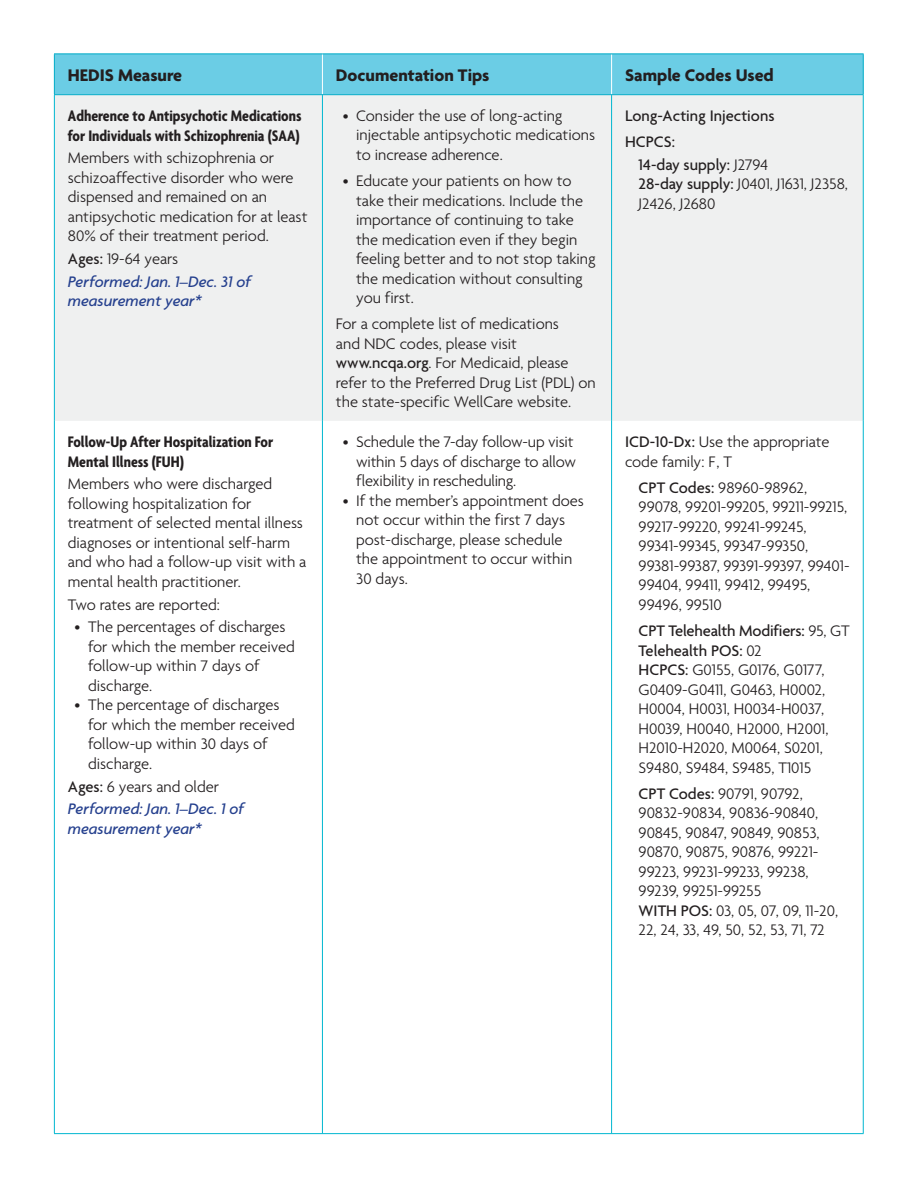
<style>
.page{position:relative;width:918px;height:1188px;background:#fff}
.page>*{position:absolute;margin:0;border:0;box-sizing:border-box;transform-origin:0 0}
.t1{font:700 18.15px "Agenda";color:#231f20}
.t2{font:300 16.5px/19.5px "Agenda";color:#231f20}
.t3{font:700 condensed 16.5px/19.5px "Agenda";color:#231f20}
.t4{font:italic 500 16.5px/22.8px "Agenda";color:#25408e}
.t5{font:500 16.5px/26.2px "Agenda";color:#231f20}
.s1{font-style:normal;color:#231f20}
.s2{font-weight:300;font-style:normal;color:#231f20}
.s3{font-weight:500}
</style>
<div class="page">
<div style="left:55px;top:55px;width:808px;height:39px;background:#6bcde5"></div>
<div style="left:55px;top:95px;width:808px;height:326px;background:#eff0f0"></div>
<hr style="left:322px;top:54px;width:1px;height:40px;background:#fff">
<hr style="left:611px;top:54px;width:1px;height:40px;background:#fff">
<hr style="left:54px;top:54px;width:268px;height:1px;background:#00abc7">
<hr style="left:54px;top:54px;width:1px;height:40px;background:#00abc7">
<hr style="left:322px;top:54px;width:542px;height:1px;background:#00abc7">
<hr style="left:863px;top:54px;width:1px;height:40px;background:#00abc7">
<hr style="left:54px;top:94px;width:810px;height:1px;background:#00abc7">
<hr style="left:54px;top:421px;width:1px;height:712px;background:#00b7d0">
<hr style="left:322px;top:421px;width:1px;height:712px;background:#00b7d0">
<hr style="left:611px;top:421px;width:1px;height:712px;background:#00b7d0">
<hr style="left:863px;top:421px;width:1px;height:712px;background:#00b7d0">
<hr style="left:54px;top:95px;width:1px;height:326px;background:#00b7d0">
<hr style="left:322px;top:95px;width:1px;height:326px;background:#00b7d0">
<hr style="left:611px;top:95px;width:1px;height:326px;background:#00b7d0">
<hr style="left:863px;top:95px;width:1px;height:326px;background:#00b7d0">
<hr style="left:54px;top:1133px;width:810px;height:1px;background:#00b7d0">
<p class="t1" style="left:68px;top:64px;width:116px">HEDIS Measure</p>
<p class="t1" style="left:336px;top:64px;width:155px">Documentation Tips</p>
<p class="t1" style="left:625px;top:64px;width:150px">Sample Codes Used</p>
<p class="t3" style="left:68px;top:107px;width:235px">Adherence to Antipsychotic Medications for Individuals with Schizophrenia (SAA)</p>
<p class="t2" style="left:68px;top:150px;width:241px">Members with schizophrenia or schizoaffective disorder who were dispensed and remained on an antipsychotic medication for at least<br>80% of their treatment period.</p>
<p class="t4" style="left:68px;top:247px;width:185px"><span class="s1">Ages:</span> <span class="s2">19-64 years<br></span>Performed: Jan. 1–Dec. 31 of</p>
<p class="t4" style="left:68px;top:289px;width:135px">measurement year*</p>
<p class="t2" style="left:356px;top:107px;width:240px;text-indent:-13px">• Consider the use of long-acting injectable antipsychotic medications to increase adherence.</p>
<p class="t2" style="left:356px;top:172px;width:241px;text-indent:-13px">• Educate your patients on how to take their medications. Include the importance of continuing to take the medication even if they begin feeling better and to not stop taking the medication without consulting you first.</p>
<p class="t2" style="left:336px;top:316px;width:261px">For a complete list of medications<br>and NDC codes, please visit <span class="s3">www.ncqa.org</span>. For Medicaid, please refer to the Preferred Drug List (PDL) on the state-specific WellCare website.</p>
<p class="t5" style="left:625px;top:104px;width:151px">Long-Acting Injections<br>HCPCS:</p>
<p class="t2" style="left:639px;top:156px;width:211px"><span class="s3">14-day supply:</span> J2794<br><span class="s3">28-day supply:</span> J0401, J1631, J2358,<br>J2426, J2680</p>
<p class="t3" style="left:68px;top:434px;width:207px">Follow-Up After Hospitalization For<br>Mental Illness (FUH)</p>
<p class="t2" style="left:68px;top:476px;width:240px">Members who were discharged following hospitalization for treatment of selected mental illness diagnoses or intentional self-harm and who had a follow-up visit with a mental health practitioner.</p>
<p class="t2" style="left:68px;top:596px;width:154px">Two rates are reported:</p>
<p class="t2" style="left:88px;top:619px;width:208px;text-indent:-13px">• The percentages of discharges for which the member received follow-up within 7 days of discharge.</p>
<p class="t2" style="left:88px;top:697px;width:208px;text-indent:-13px">• The percentage of discharges for which the member received follow-up within 30 days of discharge.</p>
<p class="t4" style="left:68px;top:775px;width:178px"><span class="s1">Ages:</span> <span class="s2">6 years and older<br></span>Performed: Jan. 1–Dec. 1 of</p>
<p class="t4" style="left:68px;top:817px;width:135px">measurement year*</p>
<p class="t2" style="left:356px;top:433px;width:221px;text-indent:-13px">• Schedule the 7-day follow-up visit within 5 days of discharge to allow flexibility in rescheduling.</p>
<p class="t2" style="left:356px;top:492px;width:229px;text-indent:-13px">• If the member’s appointment does not occur within the first 7 days post-discharge, please schedule the appointment to occur within<br>30 days.</p>
<p class="t2" style="left:625px;top:433px;width:206px"><span class="s3">ICD-10-Dx:</span> Use the appropriate code family: F, T</p>
<p class="t2" style="left:639px;top:479px;width:213px"><span class="s3">CPT Codes:</span> 98960-98962,<br>99078, 99201-99205, 99211-99215,<br>99217-99220, 99241-99245,<br>99341-99345, 99347-99350,<br>99381-99387, 99391-99397, 99401-<br>99404, 99411, 99412, 99495,<br>99496, 99510</p>
<p class="t2" style="left:639px;top:622px;width:213px"><span class="s3">CPT Telehealth Modifiers:</span> 95, GT<br><span class="s3">Telehealth POS:</span> 02<br><span class="s3">HCPCS:</span> G0155, G0176, G0177,<br>G0409-G0411, G0463, H0002,<br>H0004, H0031, H0034-H0037,<br>H0039, H0040, H2000, H2001,<br>H2010-H2020, M0064, S0201,<br>S9480, S9484, S9485, T1015</p>
<p class="t2" style="left:639px;top:785px;width:201px"><span class="s3">CPT Codes:</span> 90791, 90792,<br>90832-90834, 90836-90840,<br>90845, 90847, 90849, 90853,<br>90870, 90875, 90876, 99221-<br>99223, 99231-99233, 99238,<br>99239, 99251-99255<br><span class="s3">WITH POS:</span> 03, 05, 07, 09, 11-20,<br>22, 24, 33, 49, 50, 52, 53, 71, 72</p>
</div>
